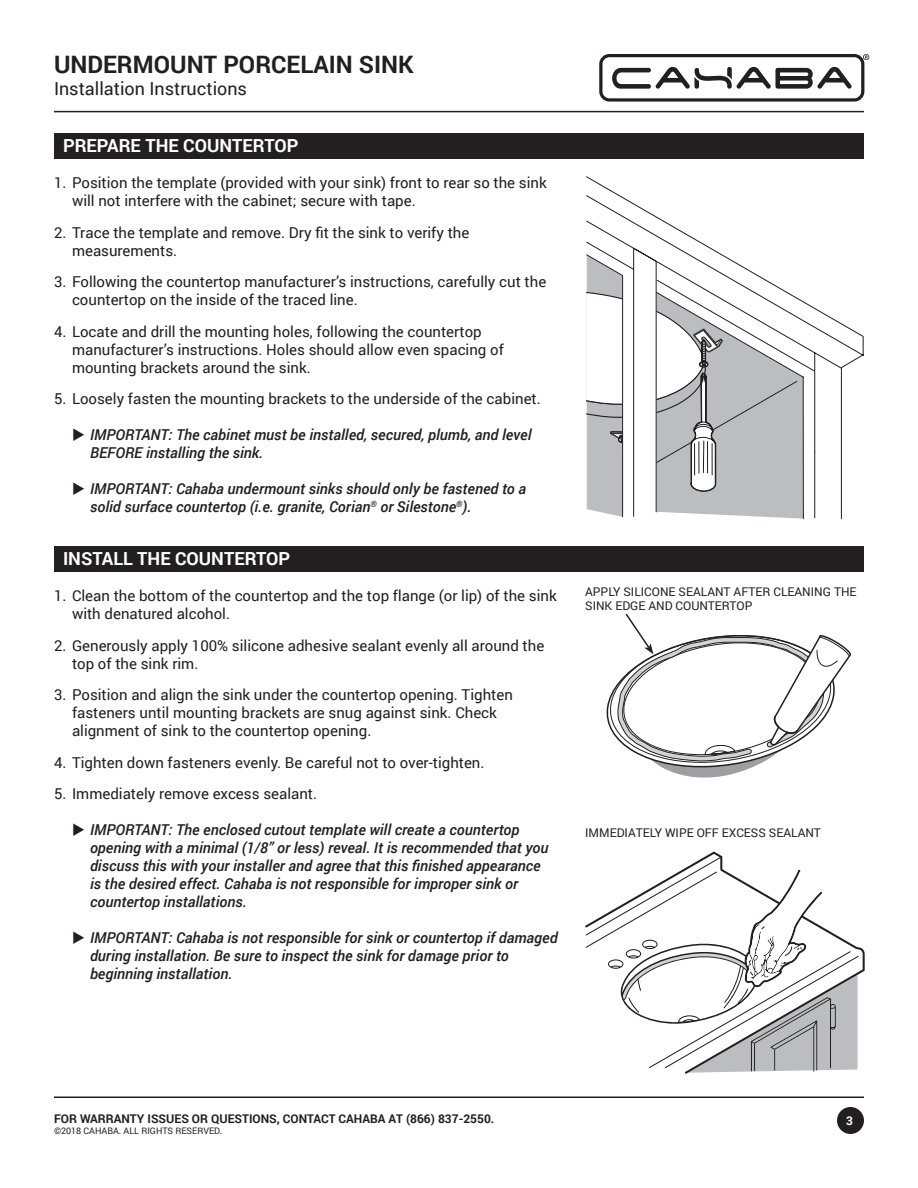
<style>
.page{position:relative;width:918px;height:1188px;background:#fff}
.page>*{position:absolute;margin:0;border:0;box-sizing:border-box;transform-origin:0 0}
.t1{font:700 24px "Roboto";color:#231f20}
.Installation_Instruc{font:700 18px "Roboto";color:#fff}
.t2{font:18px "Roboto";color:#231f20}
.t3{font:15px/18px "Roboto";color:#231f20}
.t4{font:italic 500 15px/18px "Roboto";color:#231f20}
.Illustration_Caption{font:12px/14.4px "Roboto";color:#231f20}
.t5{font:700 12px "Roboto";color:#231f20}
.t6{font:700 12px "Roboto";color:#fff}
.t7{font:9px "Roboto";color:#231f20}
</style>
<div class="page">
<svg style="left:599px;top:54px;width:270px;height:48px"></svg>
<hr style="left:54px;top:111px;width:810px;height:1px;background:#231f20">
<hr style="left:54px;top:1096px;width:810px;height:2px;background:#231f20">
<div style="left:837px;top:1107px;width:27px;height:27px;background:#231f20;border-radius:50%"></div>
<div style="left:54px;top:133px;width:810px;height:25px;background:#231f20"></div>
<div style="left:54px;top:546px;width:810px;height:26px;background:#231f20"></div>
<svg style="left:586px;top:195px;width:278px;height:323px"></svg>
<hr style="left:814px;top:452px;width:1px;height:66px;background:#231f20">
<svg style="left:606px;top:613px;width:245px;height:165px"></svg>
<svg style="left:586px;top:854px;width:273px;height:219px"></svg>
<h1 class="t1" style="left:54px;top:48px;width:361px">UNDERMOUNT PORCELAIN SINK</h1>
<p class="t2" style="left:54px;top:76px;width:195px">Installation Instructions</p>
<p class="Installation_Instruc" style="left:63px;top:133px;width:237px">PREPARE THE COUNTERTOP</p>
<p class="t3" style="left:72px;top:173px;width:476px;text-indent:-18px">1. Position the template (provided with your sink) front to rear so the sink will not interfere with the cabinet; secure with tape.</p>
<p class="t3" style="left:72px;top:223px;width:399px;text-indent:-18px">2. Trace the template and remove. Dry fit the sink to verify the measurements.</p>
<p class="t3" style="left:72px;top:272px;width:476px;text-indent:-18px">3. Following the countertop manufacturer’s instructions, carefully cut the countertop on the inside of the traced line.</p>
<p class="t3" style="left:72px;top:322px;width:433px;text-indent:-18px">4. Locate and drill the mounting holes, following the countertop manufacturer’s instructions. Holes should allow even spacing of mounting brackets around the sink.</p>
<p class="t3" style="left:54px;top:389px;width:488px">5. Loosely fasten the mounting brackets to the underside of the cabinet.</p>
<p class="t4" style="left:90px;top:425px;width:443px">IMPORTANT: The cabinet must be installed, secured, plumb, and level<br>BEFORE installing the sink.</p>
<p class="t4" style="left:90px;top:479px;width:438px">IMPORTANT: Cahaba undermount sinks should only be fastened to a solid surface countertop (i.e. granite, Corian<sup>®</sup> or Silestone<sup>®</sup>).</p>
<p class="Installation_Instruc" style="left:63px;top:546px;width:229px">INSTALL THE COUNTERTOP</p>
<p class="t3" style="left:72px;top:586px;width:486px;text-indent:-18px">1. Clean the bottom of the countertop and the top flange (or lip) of the sink with denatured alcohol.</p>
<p class="t3" style="left:72px;top:636px;width:474px;text-indent:-18px">2. Generously apply 100% silicone adhesive sealant evenly all around the top of the sink rim.</p>
<p class="t3" style="left:72px;top:685px;width:442px;text-indent:-18px">3. Position and align the sink under the countertop opening. Tighten fasteners until mounting brackets are snug against sink. Check alignment of sink to the countertop opening.</p>
<p class="t3" style="left:54px;top:753px;width:432px">4. Tighten down fasteners evenly. Be careful not to over-tighten.</p>
<p class="t3" style="left:54px;top:784px;width:265px">5. Immediately remove excess sealant.</p>
<p class="t4" style="left:90px;top:820px;width:460px">IMPORTANT: The enclosed cutout template will create a countertop opening with a minimal (1/8” or less) reveal. It is recommended that you discuss this with your installer and agree that this finished appearance is the desired effect. Cahaba is not responsible for improper sink or countertop installations.</p>
<p class="t4" style="left:90px;top:928px;width:469px">IMPORTANT: Cahaba is not responsible for sink or countertop if damaged during installation. Be sure to inspect the sink for damage prior to beginning installation.</p>
<p class="Illustration_Caption" style="left:585px;top:584px;width:273px">APPLY SILICONE SEALANT AFTER CLEANING THE<br>SINK EDGE AND COUNTERTOP</p>
<p class="Illustration_Caption" style="left:585px;top:825px;width:237px">IMMEDIATELY WIPE OFF EXCESS SEALANT</p>
<p class="t5" style="left:54px;top:1110px;width:442px">FOR WARRANTY ISSUES OR QUESTIONS, CONTACT CAHABA AT (866) 837-2550.</p>
<p class="t7" style="left:54px;top:1124px;width:170px">©2018 CAHABA. ALL RIGHTS RESERVED.</p>
<p class="t6" style="left:846px;top:1113px;width:8px">3</p>
</div>
